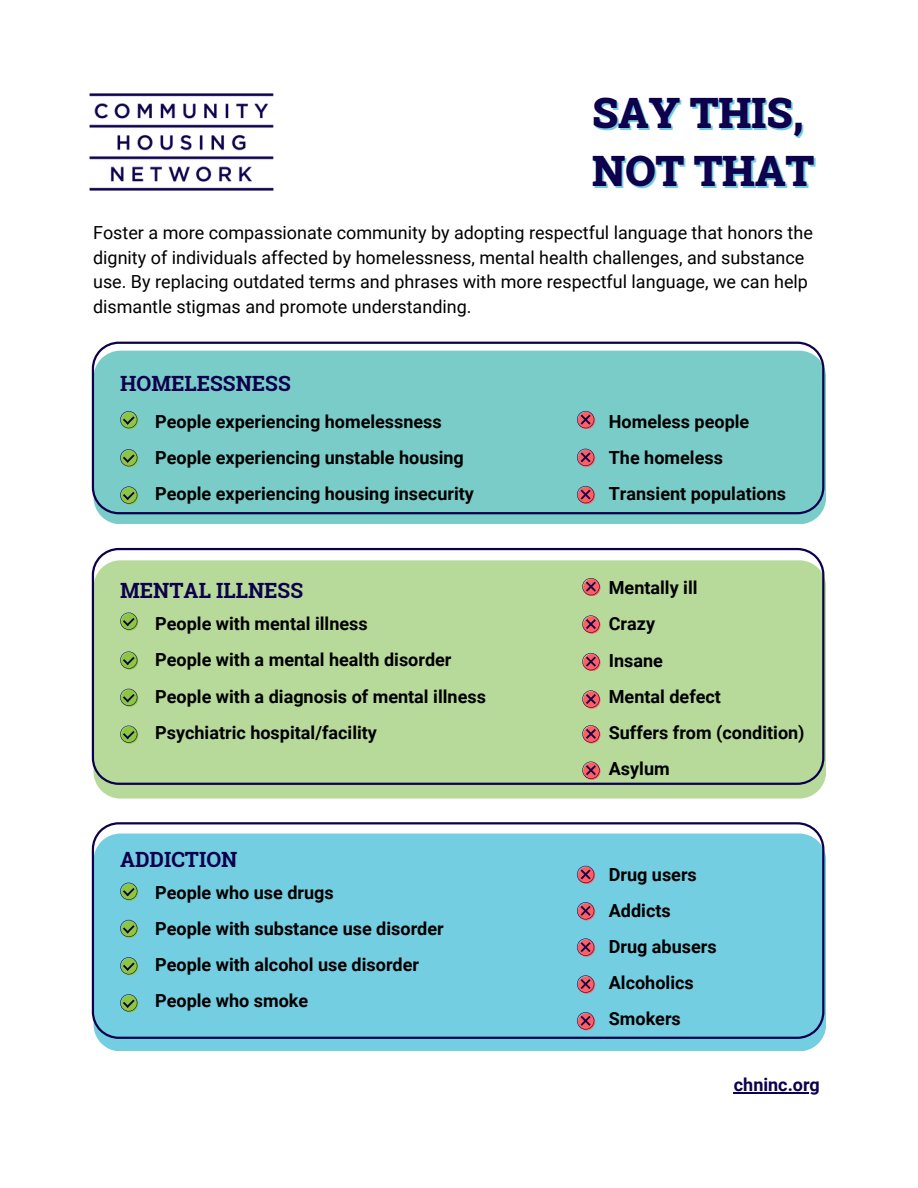
<style>
.page{position:relative;width:918px;height:1188px;background:#fff}
.page>*{position:absolute;margin:0;border:0;box-sizing:border-box;transform-origin:0 0}
.t1{font:900 41.85px "Roboto Slab";color:#0d004c}
.t2{font:700 21px "Roboto Slab";color:#0d004c}
.t3{font:700 18px/36px "Roboto";color:#000}
.t4{font:18px/24.8px "Roboto";color:#000}
.t5{font:700 18px "Roboto";color:#0d004c}
</style>
<div class="page">
<img style="left:89px;top:94px;width:185px;height:97px">
<div style="left:98px;top:845px;width:728px;height:206px;background:#74cee2"></div>
<svg style="left:92px;top:822px;width:732px;height:217px;background:#77cbdf"></svg>
<svg style="left:577px;top:866px;width:17px;height:17px"></svg>
<svg style="left:120px;top:883px;width:17px;height:17px"></svg>
<svg style="left:120px;top:920px;width:17px;height:17px"></svg>
<svg style="left:120px;top:957px;width:17px;height:17px"></svg>
<svg style="left:577px;top:902px;width:17px;height:17px"></svg>
<svg style="left:577px;top:938px;width:17px;height:18px"></svg>
<svg style="left:577px;top:975px;width:17px;height:18px"></svg>
<svg style="left:577px;top:1012px;width:17px;height:18px"></svg>
<svg style="left:120px;top:994px;width:17px;height:17px"></svg>
<svg style="left:97px;top:571px;width:729px;height:228px;background:#b7d89e"></svg>
<svg style="left:92px;top:548px;width:732px;height:237px;background:#b6d69d"></svg>
<svg style="left:582px;top:578px;width:18px;height:17px"></svg>
<svg style="left:120px;top:613px;width:17px;height:17px"></svg>
<svg style="left:120px;top:652px;width:17px;height:17px"></svg>
<svg style="left:120px;top:689px;width:17px;height:17px"></svg>
<svg style="left:582px;top:615px;width:18px;height:18px"></svg>
<svg style="left:582px;top:653px;width:18px;height:17px"></svg>
<svg style="left:582px;top:690px;width:18px;height:18px"></svg>
<svg style="left:582px;top:725px;width:18px;height:18px"></svg>
<svg style="left:582px;top:762px;width:18px;height:17px"></svg>
<svg style="left:120px;top:726px;width:17px;height:17px"></svg>
<svg style="left:99px;top:364px;width:727px;height:160px;background:#79c5c4"></svg>
<svg style="left:92px;top:342px;width:732px;height:172px;background:#7cc8c6"></svg>
<svg style="left:577px;top:411px;width:17px;height:17px"></svg>
<svg style="left:120px;top:411px;width:17px;height:17px"></svg>
<svg style="left:120px;top:449px;width:17px;height:17px"></svg>
<svg style="left:120px;top:486px;width:17px;height:18px"></svg>
<svg style="left:577px;top:449px;width:17px;height:17px"></svg>
<svg style="left:577px;top:486px;width:17px;height:17px"></svg>
<hr style="left:734px;top:1092px;width:86px;height:2px;background:#0d004c">
<h3 class="t1" style="left:592px;top:84px;width:213px">SAY THIS,</h3>
<h2 class="t1" style="left:592px;top:142px;width:223px">NOT THAT</h2>
<h1 class="t4" style="left:93px;top:220px;width:721px">Foster a more compassionate community by adopting respectful language that honors the dignity of individuals affected by homelessness, mental health challenges, and substance use. By replacing outdated terms and phrases with more respectful language, we can help dismantle stigmas and promote understanding.</h1>
<p class="t2" style="left:120px;top:369px;width:172px">HOMELESSNESS</p>
<p class="t3" style="left:155px;top:404px;width:320px">People experiencing homelessness<br>People experiencing unstable housing<br>People experiencing housing insecurity</p>
<h3 class="t2" style="left:120px;top:576px;width:184px">MENTAL ILLNESS</h3>
<p class="t3" style="left:155px;top:606px;width:332px">People with mental illness<br>People with a mental health disorder People with a diagnosis of mental illness Psychiatric hospital/facility</p>
<p class="t2" style="left:120px;top:845px;width:119px">ADDICTION</p>
<h2 class="t3" style="left:155px;top:875px;width:290px">People who use drugs<br>People with substance use disorder<br>People with alcohol use disorder<br>People who smoke</h2>
<p class="t3" style="left:609px;top:404px;width:179px">Homeless people<br>The homeless<br>Transient populations</p>
<p class="t3" style="left:609px;top:570px;width:197px">Mentally ill<br>Crazy<br>Insane<br>Mental defect<br>Suffers from (condition)<br>Asylum</p>
<p class="t3" style="left:609px;top:857px;width:109px">Drug users<br>Addicts<br>Drug abusers<br>Alcoholics<br>Smokers</p>
<p class="t5" style="left:734px;top:1075px;width:87px">chninc.org</p>
</div>
